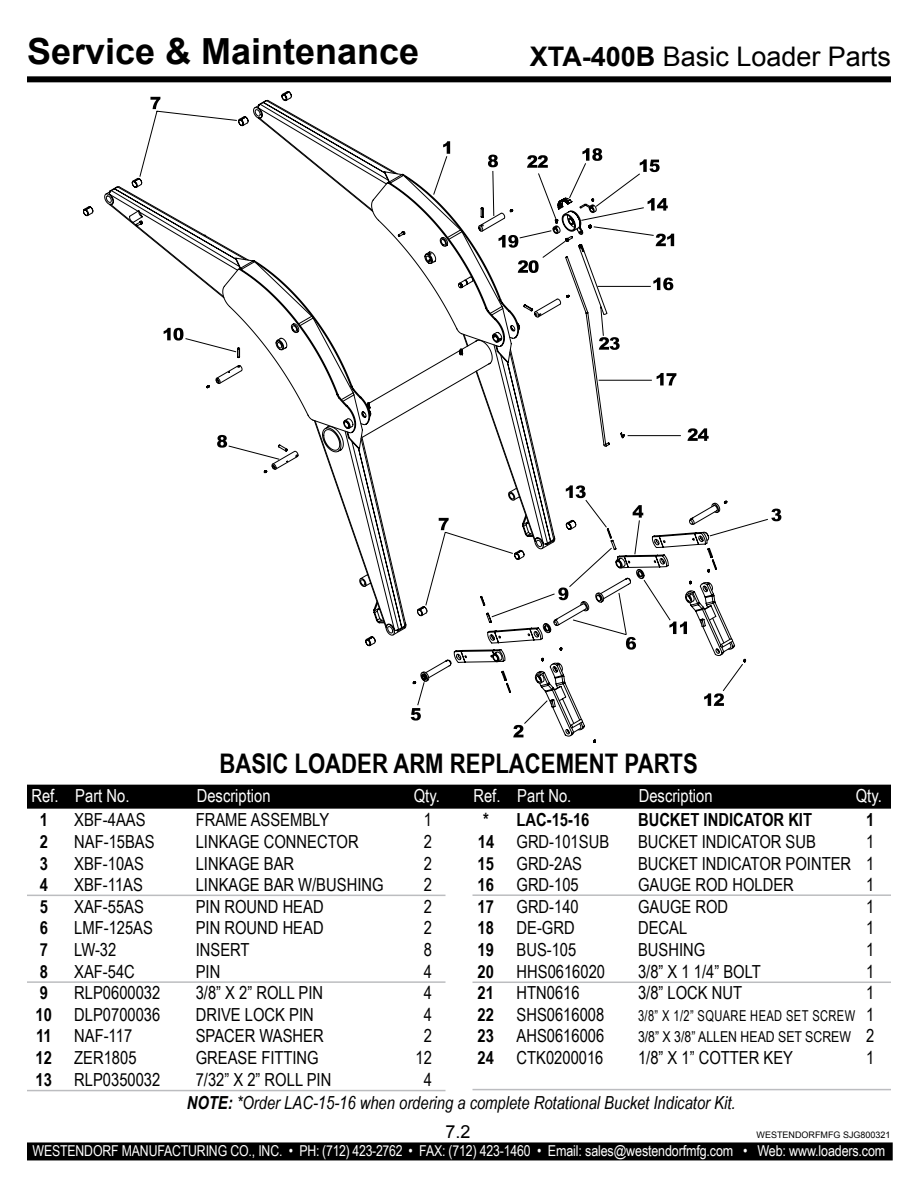
<style>
.page{position:relative;width:918px;height:1188px;background:#fff}
.page>*{position:absolute;margin:0;border:0;box-sizing:border-box;transform-origin:0 0}
.t1{font:700 36px "Arial";color:#000}
.t2{font:700 27px "Arial Narrow";color:#000}
.t3{font:27px "Arial";color:#000}
.t4{font:18px "Arial Narrow";color:#000}
.t5{font:italic 18px "Arial Narrow";color:#000}
.t6{font:700 18px "Arial Narrow";color:#000}
.t7{font:18px "Arial Narrow";color:#fff}
.t8{font:18px "Arial";color:#000}
.t9{font:15px "Arial Narrow";letter-spacing:-.01em;color:#fff}
.t10{font:15px "Arial Narrow";letter-spacing:.03em;color:#000;scale:.9 1}
.t11{font:15px "Arial Narrow";color:#000}
.t12{font:9px "Arial";color:#000}
.s1{font-weight:700}
.s2{font-size:18px}
</style>
<div class="page">
<div style="left:27px;top:1142px;width:866px;height:18px;background:#000"></div>
<div style="left:27px;top:76px;width:864px;height:6px;background:#000"></div>
<div style="left:27px;top:785px;width:864px;height:24px;background:#000"></div>
<hr style="left:27px;top:895px;width:419px;height:1px;background:#bcbdc0">
<hr style="left:27px;top:981px;width:419px;height:2px;background:#bcbdc0">
<hr style="left:472px;top:894px;width:419px;height:2px;background:#bcbdc0">
<hr style="left:472px;top:982px;width:419px;height:1px;background:#bcbdc0">
<hr style="left:27px;top:1090px;width:419px;height:1px;background:#bcbdc0">
<hr style="left:472px;top:1089px;width:419px;height:1px;background:#bcbdc0">
<svg style="left:771px;top:509px;width:10px;height:12px"></svg>
<svg style="left:410px;top:501px;width:336px;height:241px"></svg>
<svg style="left:85px;top:92px;width:642px;height:570px"></svg>
<h1 class="t1" style="left:27px;top:28px;width:394px">Service &amp; Maintenance</h1>
<h2 class="t3" style="left:530px;top:39px;width:363px"><span class="s1">XTA-400B</span> Basic Loader Parts</h2>
<h2 class="t2" style="left:220px;top:743px;width:480px">BASIC LOADER ARM REPLACEMENT PARTS</h2>
<p class="t7" style="left:31px;top:782px;width:100px">Ref. Part No.</p>
<p class="t7" style="left:197px;top:782px;width:75px">Description</p>
<p class="t7" style="left:414px;top:782px;width:27px">Qty.</p>
<p class="t7" style="left:473px;top:782px;width:100px">Ref. Part No.</p>
<p class="t7" style="left:639px;top:782px;width:75px">Description</p>
<p class="t7" style="left:856px;top:782px;width:27px">Qty.</p>
<p class="t6" style="left:483px;top:806px;width:108px">* LAC-15-16</p>
<p class="t6" style="left:638px;top:806px;width:176px">BUCKET INDICATOR KIT</p>
<p class="t6" style="left:866px;top:806px;width:10px">1</p>
<p class="t4" style="left:478px;top:828px;width:133px"><span class="s1">14</span> GRD-101SUB</p>
<p class="t4" style="left:638px;top:828px;width:179px">BUCKET INDICATOR SUB</p>
<p class="t4" style="left:866px;top:828px;width:10px">1</p>
<p class="t6" style="left:477px;top:850px;width:18px">15</p>
<p class="t4" style="left:517px;top:850px;width:67px">GRD-2AS</p>
<p class="t4" style="left:638px;top:850px;width:238px">BUCKET INDICATOR POINTER 1</p>
<p class="t6" style="left:477px;top:871px;width:18px">16</p>
<p class="t4" style="left:517px;top:872px;width:64px">GRD-105</p>
<p class="t4" style="left:638px;top:872px;width:157px">GAUGE ROD HOLDER</p>
<p class="t4" style="left:866px;top:872px;width:10px">1</p>
<p class="t6" style="left:477px;top:893px;width:18px">17</p>
<p class="t4" style="left:517px;top:893px;width:64px">GRD-140</p>
<p class="t4" style="left:638px;top:893px;width:92px">GAUGE ROD</p>
<p class="t4" style="left:866px;top:893px;width:10px">1</p>
<p class="t6" style="left:477px;top:914px;width:18px">18</p>
<p class="t4" style="left:517px;top:915px;width:60px">DE-GRD</p>
<p class="t4" style="left:638px;top:915px;width:51px">DECAL</p>
<p class="t4" style="left:866px;top:915px;width:10px">1</p>
<p class="t6" style="left:477px;top:936px;width:18px">19</p>
<p class="t4" style="left:517px;top:936px;width:61px">BUS-105</p>
<p class="t4" style="left:638px;top:936px;width:69px">BUSHING</p>
<p class="t4" style="left:866px;top:936px;width:10px">1</p>
<p class="t6" style="left:477px;top:958px;width:18px">20</p>
<p class="t4" style="left:517px;top:958px;width:90px">HHS0616020</p>
<p class="t4" style="left:638px;top:958px;width:124px">3/8” X 1 1/4” BOLT</p>
<p class="t4" style="left:866px;top:958px;width:10px">1</p>
<p class="t6" style="left:477px;top:979px;width:18px">21</p>
<p class="t4" style="left:517px;top:980px;width:65px">HTN0616</p>
<p class="t4" style="left:638px;top:980px;width:106px">3/8” LOCK NUT</p>
<p class="t4" style="left:866px;top:980px;width:10px">1</p>
<p class="t6" style="left:477px;top:1001px;width:18px">22</p>
<p class="t4" style="left:517px;top:1001px;width:89px">SHS0616008</p>
<p class="t10" style="left:638px;top:1004px;width:264px">3/8” X 1/2” SQUARE HEAD SET SCREW <span class="s2">1</span></p>
<p class="t6" style="left:477px;top:1022px;width:18px">23</p>
<p class="t4" style="left:517px;top:1023px;width:89px">AHS0616006</p>
<p class="t11" style="left:638px;top:1026px;width:238px">3/8” X 3/8” ALLEN HEAD SET SCREW <span class="s2">2</span></p>
<p class="t6" style="left:477px;top:1044px;width:18px">24</p>
<p class="t4" style="left:517px;top:1044px;width:88px">CTK0200016</p>
<p class="t4" style="left:638px;top:1044px;width:157px">1/8” X 1” COTTER KEY</p>
<p class="t4" style="left:866px;top:1044px;width:10px">1</p>
<p class="t5" style="left:187px;top:1090px;width:550px"><span class="s1">NOTE:</span> *Order LAC-15-16 when ordering a complete Rotational Bucket Indicator Kit.</p>
<p class="t6" style="left:40px;top:806px;width:10px">1</p>
<p class="t4" style="left:74px;top:807px;width:73px">XBF-4AAS</p>
<p class="t4" style="left:196px;top:807px;width:135px">FRAME ASSEMBLY</p>
<p class="t4" style="left:424px;top:807px;width:10px">1</p>
<p class="t6" style="left:40px;top:828px;width:10px">2</p>
<p class="t4" style="left:74px;top:828px;width:82px">NAF-15BAS</p>
<p class="t4" style="left:196px;top:828px;width:164px">LINKAGE CONNECTOR</p>
<p class="t4" style="left:424px;top:828px;width:10px">2</p>
<p class="t6" style="left:40px;top:850px;width:10px">3</p>
<p class="t4" style="left:74px;top:850px;width:71px">XBF-10AS</p>
<p class="t4" style="left:196px;top:850px;width:100px">LINKAGE BAR</p>
<p class="t4" style="left:424px;top:850px;width:10px">2</p>
<p class="t6" style="left:40px;top:871px;width:10px">4</p>
<p class="t4" style="left:74px;top:872px;width:70px">XBF-11AS</p>
<p class="t4" style="left:196px;top:872px;width:189px">LINKAGE BAR W/BUSHING</p>
<p class="t4" style="left:424px;top:872px;width:10px">2</p>
<p class="t6" style="left:40px;top:893px;width:10px">5</p>
<p class="t4" style="left:74px;top:893px;width:71px">XAF-55AS</p>
<p class="t4" style="left:196px;top:893px;width:129px">PIN ROUND HEAD</p>
<p class="t4" style="left:424px;top:893px;width:10px">2</p>
<p class="t6" style="left:40px;top:914px;width:10px">6</p>
<p class="t4" style="left:74px;top:915px;width:80px">LMF-125AS</p>
<p class="t4" style="left:196px;top:915px;width:129px">PIN ROUND HEAD</p>
<p class="t4" style="left:424px;top:915px;width:10px">2</p>
<p class="t6" style="left:40px;top:936px;width:10px">7</p>
<p class="t4" style="left:74px;top:936px;width:44px">LW-32</p>
<p class="t4" style="left:196px;top:936px;width:55px">INSERT</p>
<p class="t4" style="left:424px;top:936px;width:10px">8</p>
<p class="t6" style="left:40px;top:958px;width:10px">8</p>
<p class="t4" style="left:74px;top:958px;width:62px">XAF-54C</p>
<p class="t4" style="left:196px;top:958px;width:26px">PIN</p>
<p class="t4" style="left:424px;top:958px;width:10px">4</p>
<p class="t6" style="left:40px;top:979px;width:10px">9</p>
<p class="t4" style="left:74px;top:980px;width:88px">RLP0600032</p>
<p class="t4" style="left:196px;top:980px;width:129px">3/8” X 2” ROLL PIN</p>
<p class="t4" style="left:424px;top:980px;width:10px">4</p>
<p class="t4" style="left:36px;top:1001px;width:126px"><span class="s1">10</span> DLP0700036</p>
<p class="t4" style="left:196px;top:1001px;width:120px">DRIVE LOCK PIN</p>
<p class="t4" style="left:424px;top:1001px;width:10px">4</p>
<p class="t6" style="left:36px;top:1022px;width:17px">11</p>
<p class="t4" style="left:74px;top:1023px;width:59px">NAF-117</p>
<p class="t4" style="left:196px;top:1023px;width:129px">SPACER WASHER</p>
<p class="t4" style="left:424px;top:1023px;width:10px">2</p>
<p class="t4" style="left:36px;top:1044px;width:102px"><span class="s1">12</span> ZER1805</p>
<p class="t4" style="left:196px;top:1044px;width:125px">GREASE FITTING</p>
<p class="t4" style="left:416px;top:1044px;width:18px">12</p>
<p class="t4" style="left:36px;top:1066px;width:126px"><span class="s1">13</span> RLP0350032</p>
<p class="t4" style="left:196px;top:1066px;width:137px">7/32” X 2” ROLL PIN</p>
<p class="t4" style="left:424px;top:1066px;width:10px">4</p>
<p class="t8" style="left:446px;top:1119px;width:27px">7.2</p>
<p class="t12" style="left:757px;top:1129px;width:136px">WESTENDORFMFG SJG800321</p>
<p class="t9" style="left:33px;top:1140px;width:854px">WESTENDORF MANUFACTURING CO., INC. • PH: (712) 423-2762 • FAX: (712) 423-1460 • Email: sales@westendorfmfg.com • Web: www.loaders.com</p>
</div>
